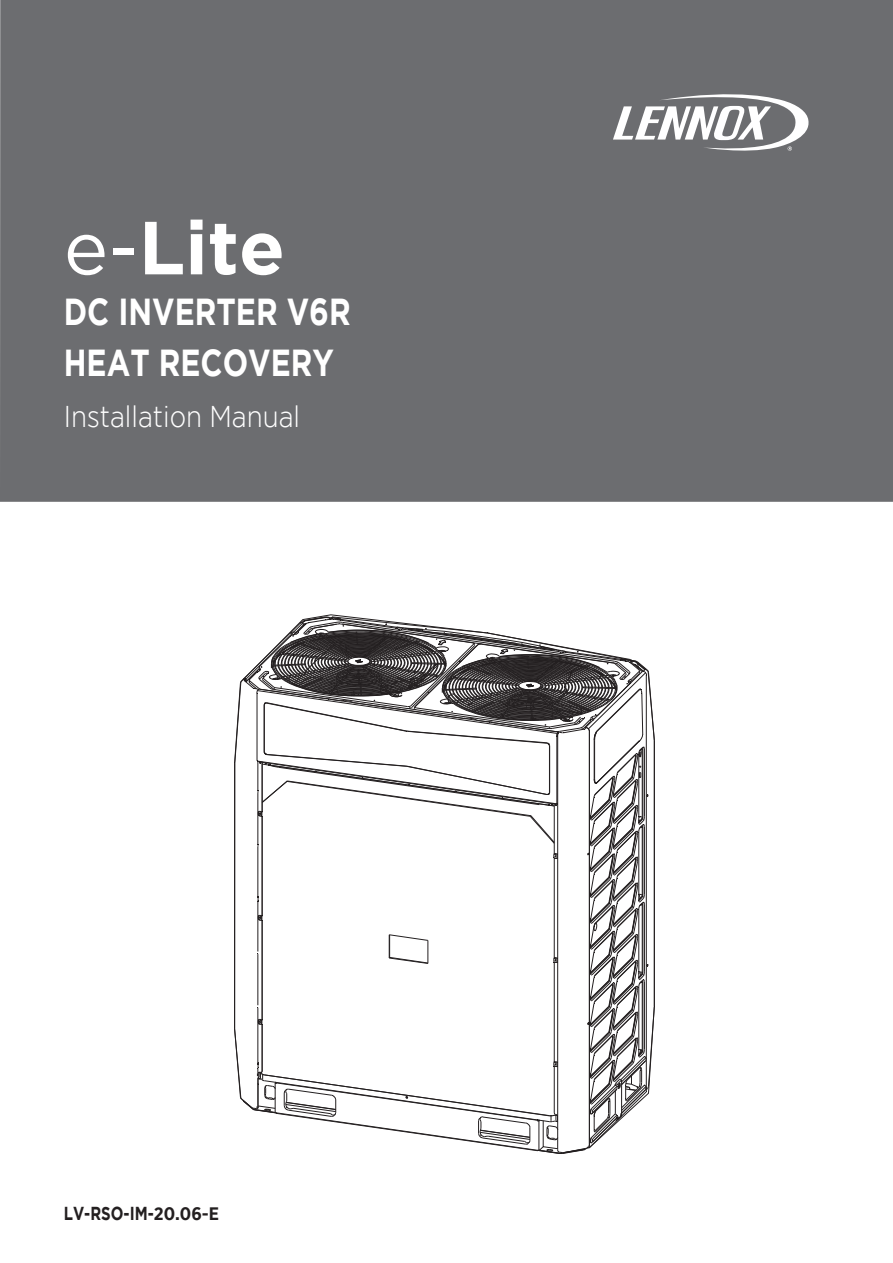
<style>
.page{position:relative;width:893px;height:1263px;background:#fff}
.page>*{position:absolute;margin:0;border:0;box-sizing:border-box;transform-origin:0 0}
.t1{font:700 75px "Gotham";color:#fff}
.t2{font:700 37.5px/51px "Gotham";color:#fff;scale:.8 1}
.t3{font:300 30px "Gotham Narrow";color:#fff}
.t4{font:700 18.75px "Gotham";color:#231f20;scale:.8 1}
.s1{font-weight:400}
.s2{font-family:"Gotham Narrow";font-size:18px}
</style>
<div class="page">
<div style="left:0;top:0;width:893px;height:502px;background:#6c6d70"></div>
<svg style="left:613px;top:94px;width:196px;height:57px"></svg>
<svg style="left:234px;top:614px;width:421px;height:540px"></svg>
<h1 class="t1" style="left:64px;top:198px;width:223px"><span class="s1">e-</span>Lite</h1>
<p class="t2" style="left:64px;top:286px;width:360px">DC INVERTER V6R<br>HEAT RECOVERY</p>
<p class="t3" style="left:64px;top:398px;width:238px">Installation Manual</p>
<p class="t4" style="left:64px;top:1201px;width:196px">LV-RSO-IM-<span class="s2">20.06-E</span></p>
</div>
